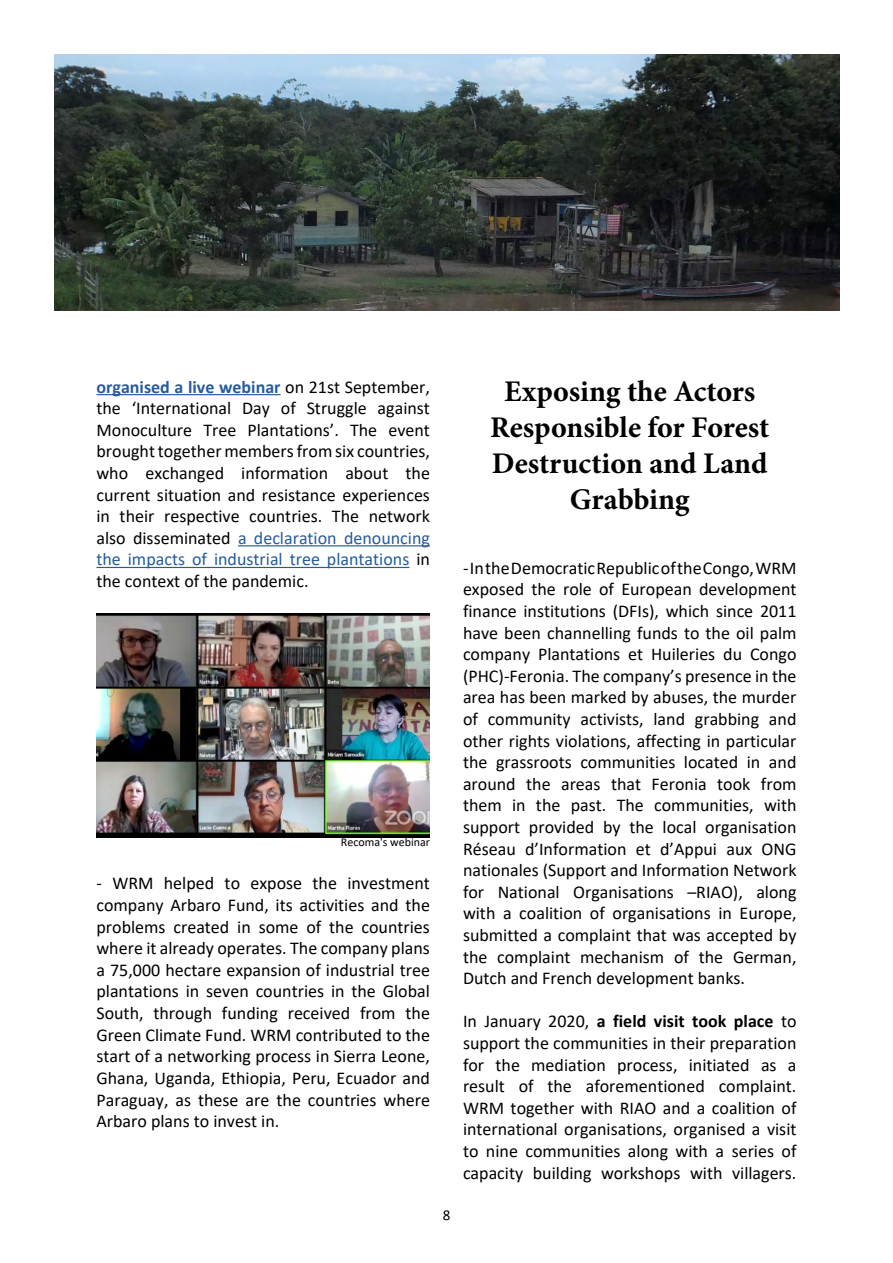
<style>
.page{position:relative;width:893px;height:1263px;background:#fff}
.page>*{position:absolute;margin:0;border:0;box-sizing:border-box;transform-origin:0 0}
.t1{font:700 30px/36px "Minion Pro";letter-spacing:-.005em;color:#000;text-align:center}
.t2{font:18px/21.6px "Calibri";color:#000;text-align:justify}
.t3{font:15px "Calibri";color:#000}
.t4{font:12px "Calibri";color:#000}
.s1{font-weight:700;color:#275b9b}
.s2{color:#275b9b}
.s3{font-weight:700}
</style>
<div class="page">
<img style="left:55px;top:54px;width:784px;height:256px">
<hr style="left:96px;top:394px;width:185px;height:1px;background:#275b9b">
<hr style="left:238px;top:545px;width:192px;height:1px;background:#275b9b">
<hr style="left:96px;top:567px;width:313px;height:1px;background:#275b9b">
<img style="left:96px;top:613px;width:334px;height:224px">
<p class="t2" style="left:96px;top:375px;width:335px"><span class="s1">organised a live webinar</span> on 21st September, the ‘International Day of Struggle against Monoculture Tree Plantations’. The event brought together members from six countries, who exchanged information about the current situation and resistance experiences in their respective countries. The network also disseminated <span class="s2">a declaration denouncing the impacts of industrial tree plantations</span> in the context of the pandemic.</p>
<p class="t4" style="left:341px;top:834px;width:91px">Recoma's webinar</p>
<p class="t2" style="left:96px;top:872px;width:335px">- WRM helped to expose the investment company Arbaro Fund, its activities and the problems created in some of the countries where it already operates. The company plans a 75,000 hectare expansion of industrial tree plantations in seven countries in the Global South, through funding received from the Green Climate Fund. WRM contributed to the start of a networking process in Sierra Leone, Ghana, Uganda, Ethiopia, Peru, Ecuador and Paraguay, as these are the countries where Arbaro plans to invest in.</p>
<p class="t3" style="left:443px;top:1205px;width:9px">8</p>
<h1 class="t1" style="left:490px;top:373px;width:281px">Exposing the Actors<br>Responsible for Forest<br>Destruction and Land<br>Grabbing</h1>
<p class="t2" style="left:463px;top:556px;width:335px">- In the Democratic Republic of the Congo, WRM exposed the role of European development finance institutions (DFIs), which since 2011 have been channelling funds to the oil palm company Plantations et Huileries du Congo (PHC)-Feronia. The company’s presence in the area has been marked by abuses, the murder of community activists, land grabbing and other rights violations, affecting in particular the grassroots communities located in and around the areas that Feronia took from them in the past. The communities, with support provided by the local organisation Réseau d’Information et d’Appui aux ONG nationales (Support and Information Network for National Organisations –RIAO), along with a coalition of organisations in Europe, submitted a complaint that was accepted by the complaint mechanism of the German, Dutch and French development banks.</p>
<p class="t2" style="left:463px;top:1010px;width:335px">In January 2020, <span class="s3">a field visit took place</span> to support the communities in their preparation for the mediation process, initiated as a result of the aforementioned complaint.<br>WRM together with RIAO and a coalition of international organisations, organised a visit to nine communities along with a series of capacity building workshops with villagers.</p>
</div>
